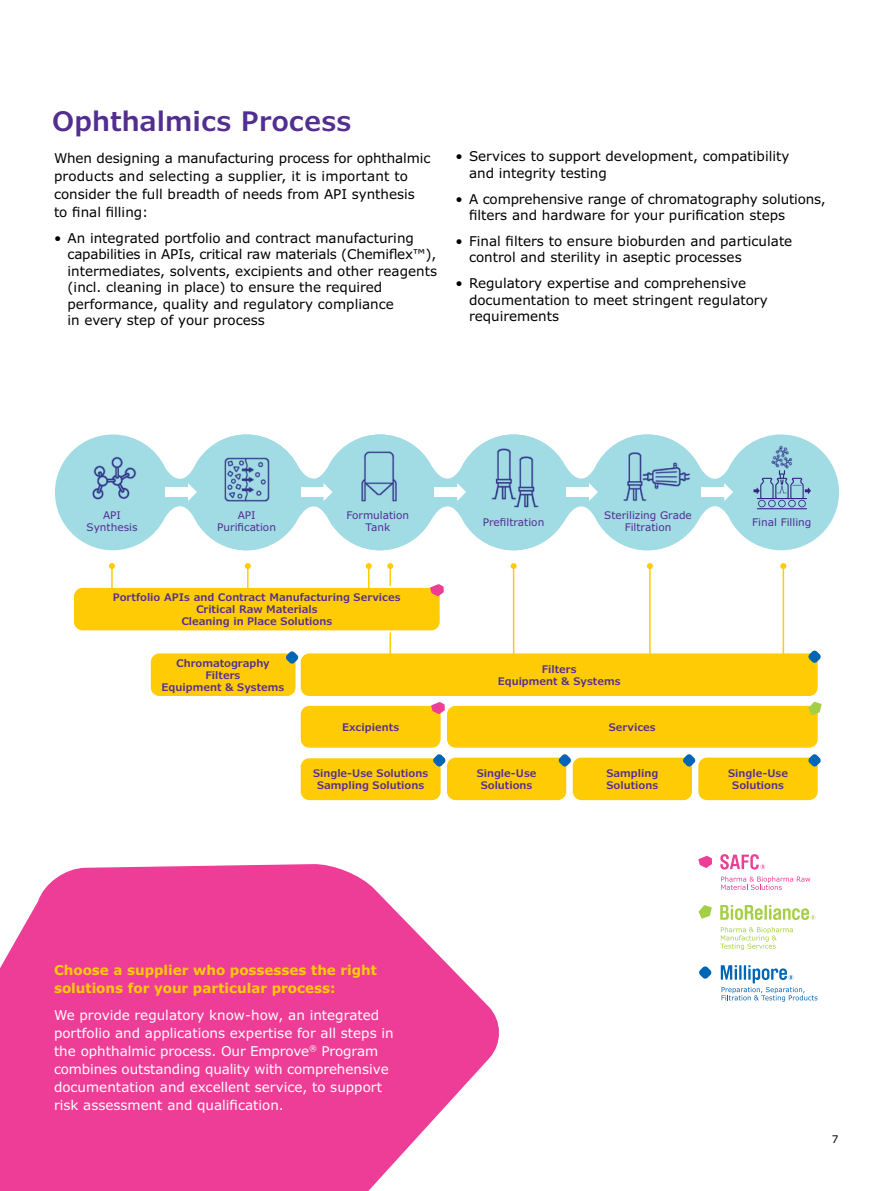
<style>
.page{position:relative;width:893px;height:1191px;background:#fff}
.page>*{position:absolute;margin:0;border:0;box-sizing:border-box;transform-origin:0 0}
.t1{font:600 27px "Verdana Pro";color:#522e91}
.t2{font:13.5px/16.5px "Verdana Pro";color:#000}
.t3{font:13.5px/18px "Verdana Pro";color:#fff}
.t4{font:700 13.5px/18px "Verdana Pro";color:#ffcb05}
.t5{font:600 10.5px/12px "Verdana Pro";color:#522e91;text-align:center}
.t6{font:10.5px/12px "Verdana Pro";color:#522e91;text-align:center}
.t7{font:10.5px "Verdana Pro";color:#000}
</style>
<div class="page">
<svg style="left:0;top:864px;width:499px;height:327px;fill:#ee3d96"></svg>
<hr style="left:389px;top:566px;width:2px;height:89px;background:#ffcb05">
<svg style="left:387px;top:563px;width:6px;height:6px"></svg>
<div style="left:301px;top:653px;width:517px;height:43px;background:#ffcb05;border-radius:9px"></div>
<div style="left:151px;top:653px;width:144px;height:43px;background:#ffcb05;border-radius:9px"></div>
<div style="left:447px;top:706px;width:371px;height:41px;background:#ffcb05;border-radius:9px"></div>
<div style="left:73px;top:587px;width:368px;height:44px;background:#ffcb05;border-radius:10px"></div>
<div style="left:72px;top:585px;width:370px;height:47px;border:2px solid #fff;border-radius:10px"></div>
<div style="left:301px;top:706px;width:140px;height:41px;background:#ffcb05;border-radius:9px"></div>
<div style="left:447px;top:757px;width:119px;height:43px;background:#ffcb05;border-radius:9px"></div>
<div style="left:573px;top:757px;width:119px;height:43px;background:#ffcb05;border-radius:9px"></div>
<div style="left:698px;top:757px;width:120px;height:43px;background:#ffcb05;border-radius:9px"></div>
<svg style="left:55px;top:434px;width:133px;height:116px"></svg>
<svg style="left:188px;top:434px;width:651px;height:116px;fill:#a1dbe4"></svg>
<img style="left:210px;top:443px;width:73px;height:73px">
<img style="left:70px;top:438px;width:85px;height:84px">
<img style="left:343px;top:438px;width:72px;height:72px">
<img style="left:473px;top:436px;width:84px;height:84px">
<img style="left:612px;top:436px;width:79px;height:79px">
<svg style="left:753px;top:470px;width:57px;height:39px"></svg>
<img style="left:764px;top:440px;width:35px;height:35px">
<hr style="left:111px;top:566px;width:2px;height:25px;background:#ffcb05">
<svg style="left:109px;top:563px;width:6px;height:6px"></svg>
<hr style="left:247px;top:566px;width:2px;height:25px;background:#ffcb05">
<svg style="left:245px;top:563px;width:6px;height:6px"></svg>
<svg style="left:366px;top:563px;width:6px;height:25px"></svg>
<hr style="left:513px;top:566px;width:1px;height:89px;background:#ffcb05">
<svg style="left:511px;top:563px;width:6px;height:6px"></svg>
<hr style="left:649px;top:566px;width:2px;height:89px;background:#ffcb05">
<svg style="left:647px;top:563px;width:6px;height:6px"></svg>
<hr style="left:783px;top:566px;width:1px;height:89px;background:#ffcb05">
<svg style="left:780px;top:563px;width:6px;height:6px"></svg>
<svg style="left:699px;top:966px;width:12px;height:12px"></svg>
<svg style="left:808px;top:650px;width:13px;height:13px"></svg>
<svg style="left:683px;top:754px;width:12px;height:12px"></svg>
<svg style="left:808px;top:754px;width:13px;height:12px"></svg>
<svg style="left:559px;top:754px;width:12px;height:12px"></svg>
<svg style="left:286px;top:651px;width:12px;height:12px"></svg>
<svg style="left:699px;top:905px;width:13px;height:13px"></svg>
<svg style="left:808px;top:702px;width:14px;height:13px"></svg>
<svg style="left:698px;top:856px;width:14px;height:12px"></svg>
<svg style="left:430px;top:584px;width:14px;height:12px"></svg>
<svg style="left:724px;top:483px;width:9px;height:18px"></svg>
<div style="left:701px;top:487px;width:25px;height:10px;background:#fff"></div>
<svg style="left:589px;top:483px;width:9px;height:18px"></svg>
<div style="left:566px;top:487px;width:25px;height:10px;background:#fff"></div>
<svg style="left:457px;top:483px;width:9px;height:18px"></svg>
<div style="left:434px;top:487px;width:25px;height:10px;background:#fff"></div>
<svg style="left:324px;top:483px;width:9px;height:18px"></svg>
<div style="left:301px;top:487px;width:25px;height:10px;background:#fff"></div>
<svg style="left:188px;top:483px;width:9px;height:18px"></svg>
<div style="left:165px;top:487px;width:25px;height:10px;background:#fff"></div>
<svg style="left:769px;top:905px;width:46px;height:15px"></svg>
<hr style="left:764px;top:905px;width:3px;height:14px;background:#a5cf42">
<svg style="left:720px;top:905px;width:43px;height:15px"></svg>
<svg style="left:720px;top:927px;width:73px;height:23px"></svg>
<svg style="left:721px;top:965px;width:96px;height:36px"></svg>
<svg style="left:720px;top:854px;width:45px;height:15px"></svg>
<svg style="left:721px;top:876px;width:89px;height:14px"></svg>
<svg style="left:431px;top:702px;width:14px;height:12px"></svg>
<div style="left:301px;top:758px;width:140px;height:42px;background:#ffcb05;border-radius:9px"></div>
<svg style="left:433px;top:754px;width:12px;height:12px"></svg>
<h1 class="t1" style="left:52px;top:104px;width:301px">Ophthalmics Process</h1>
<p class="t2" style="left:54px;top:149px;width:378px;line-height:18px">When designing a manufacturing process for ophthalmic products and selecting a supplier, it is important to consider the full breadth of needs from API synthesis to final filling:</p>
<p class="t2" style="left:68px;top:230px;width:371px;text-indent:-14px">• An integrated portfolio and contract manufacturing capabilities in APIs, critical raw materials (Chemiflex™), intermediates, solvents, excipients and other reagents (incl. cleaning in place) to ensure the required performance, quality and regulatory compliance<br>in every step of your process</p>
<p class="t2" style="left:469px;top:148px;width:322px;text-indent:-14px">• Services to support development, compatibility and integrity testing</p>
<p class="t2" style="left:469px;top:191px;width:358px;text-indent:-14px">• A comprehensive range of chromatography solutions, filters and hardware for your purification steps</p>
<p class="t2" style="left:469px;top:233px;width:325px;text-indent:-14px">• Final filters to ensure bioburden and particulate control and sterility in aseptic processes</p>
<p class="t2" style="left:469px;top:275px;width:300px;text-indent:-14px">• Regulatory expertise and comprehensive documentation to meet stringent regulatory requirements</p>
<p class="t6" style="left:87px;top:509px;width:52px">API<br>Synthesis</p>
<p class="t6" style="left:217px;top:509px;width:60px">API<br>Purification</p>
<p class="t6" style="left:346px;top:509px;width:64px">Formulation<br>Tank</p>
<p class="t6" style="left:604px;top:509px;width:89px">Sterilizing Grade<br>Filtration</p>
<p class="t6" style="left:483px;top:516px;width:63px">Prefiltration</p>
<p class="t6" style="left:752px;top:516px;width:61px">Final Filling</p>
<p class="t5" style="left:113px;top:591px;width:289px">Portfolio APIs and Contract Manufacturing Services<br>Critical Raw Materials<br>Cleaning in Place Solutions</p>
<p class="t5" style="left:162px;top:657px;width:124px">Chromatography<br>Filters<br>Equipment &amp; Systems</p>
<p class="t5" style="left:342px;top:721px;width:59px">Excipients</p>
<p class="t5" style="left:313px;top:767px;width:117px">Single-Use Solutions<br>Sampling Solutions</p>
<p class="t5" style="left:498px;top:663px;width:124px">Filters<br>Equipment &amp; Systems</p>
<p class="t5" style="left:609px;top:721px;width:49px">Services</p>
<p class="t5" style="left:477px;top:767px;width:61px">Single-Use<br>Solutions</p>
<p class="t5" style="left:606px;top:767px;width:53px;text-align:left">Sampling<br>Solutions</p>
<p class="t5" style="left:728px;top:767px;width:61px">Single-Use<br>Solutions</p>
<p class="t4" style="left:54px;top:961px;width:325px">Choose a supplier who possesses the right solutions for your particular process:</p>
<p class="t3" style="left:54px;top:1006px;width:341px">We provide regulatory know-how, an integrated portfolio and applications expertise for all steps in the ophthalmic process. Our Emprove<sup>®</sup> Program combines outstanding quality with comprehensive documentation and excellent service, to support risk assessment and qualification.</p>
<p class="t7" style="left:832px;top:1132px;width:8px">7</p>
</div>
